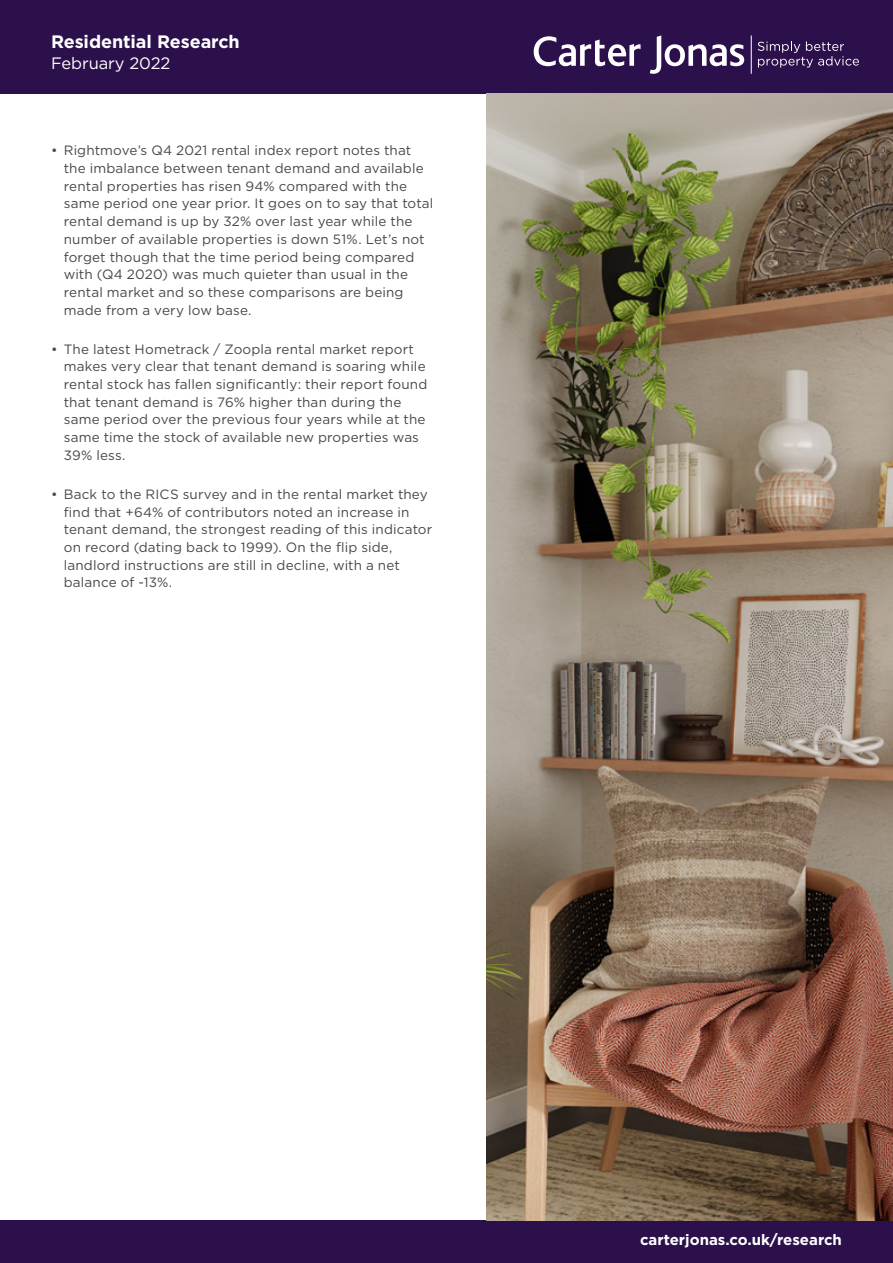
<style>
.page{position:relative;width:893px;height:1263px;background:#fff}
.page>*{position:absolute;margin:0;border:0;box-sizing:border-box;transform-origin:0 0}
.t1{font:700 18px "Gotham";letter-spacing:-.005em;color:#fff}
.t2{font:16.5px "Gotham";letter-spacing:-.005em;color:#fff}
.t3{font:700 15px "Gotham";color:#fff}
.t4{font:13.5px/17.7px "Gotham";letter-spacing:.01em;color:#464945}
</style>
<div class="page">
<div style="left:0;top:1220px;width:893px;height:43px;background:#2c104c"></div>
<div style="left:0;top:0;width:893px;height:94px;background:#2c104c"></div>
<svg style="left:650px;top:35px;width:94px;height:39px"></svg>
<svg style="left:534px;top:36px;width:107px;height:30px"></svg>
<hr style="left:751px;top:35px;width:1px;height:39px;background:#fff">
<svg style="left:758px;top:41px;width:101px;height:27px"></svg>
<img style="left:487px;top:94px;width:406px;height:1126px">
<h1 class="t1" style="left:51px;top:30px;width:190px">Residential Research</h1>
<p class="t2" style="left:51px;top:52px;width:121px">February 2022</p>
<p class="t4" style="left:64px;top:141px;width:371px;text-indent:-13px">• Rightmove’s Q4 2021 rental index report notes that the imbalance between tenant demand and available rental properties has risen 94% compared with the same period one year prior. It goes on to say that total rental demand is up by 32% over last year while the number of available properties is down 51%. Let’s not forget though that the time period being compared with (Q4 2020) was much quieter than usual in the rental market and so these comparisons are being made from a very low base.</p>
<p class="t4" style="left:64px;top:340px;width:365px;text-indent:-13px">• The latest Hometrack / Zoopla rental market report makes very clear that tenant demand is soaring while rental stock has fallen significantly: their report found that tenant demand is 76% higher than during the same period over the previous four years while at the same time the stock of available new properties was 39% less.</p>
<p class="t4" style="left:64px;top:485px;width:370px;text-indent:-13px">• Back to the RICS survey and in the rental market they find that +64% of contributors noted an increase in tenant demand, the strongest reading of this indicator on record (dating back to 1999). On the flip side, landlord instructions are still in decline, with a net balance of -13%.</p>
<p class="t3" style="left:640px;top:1230px;width:203px">carterjonas.co.uk/research</p>
</div>
